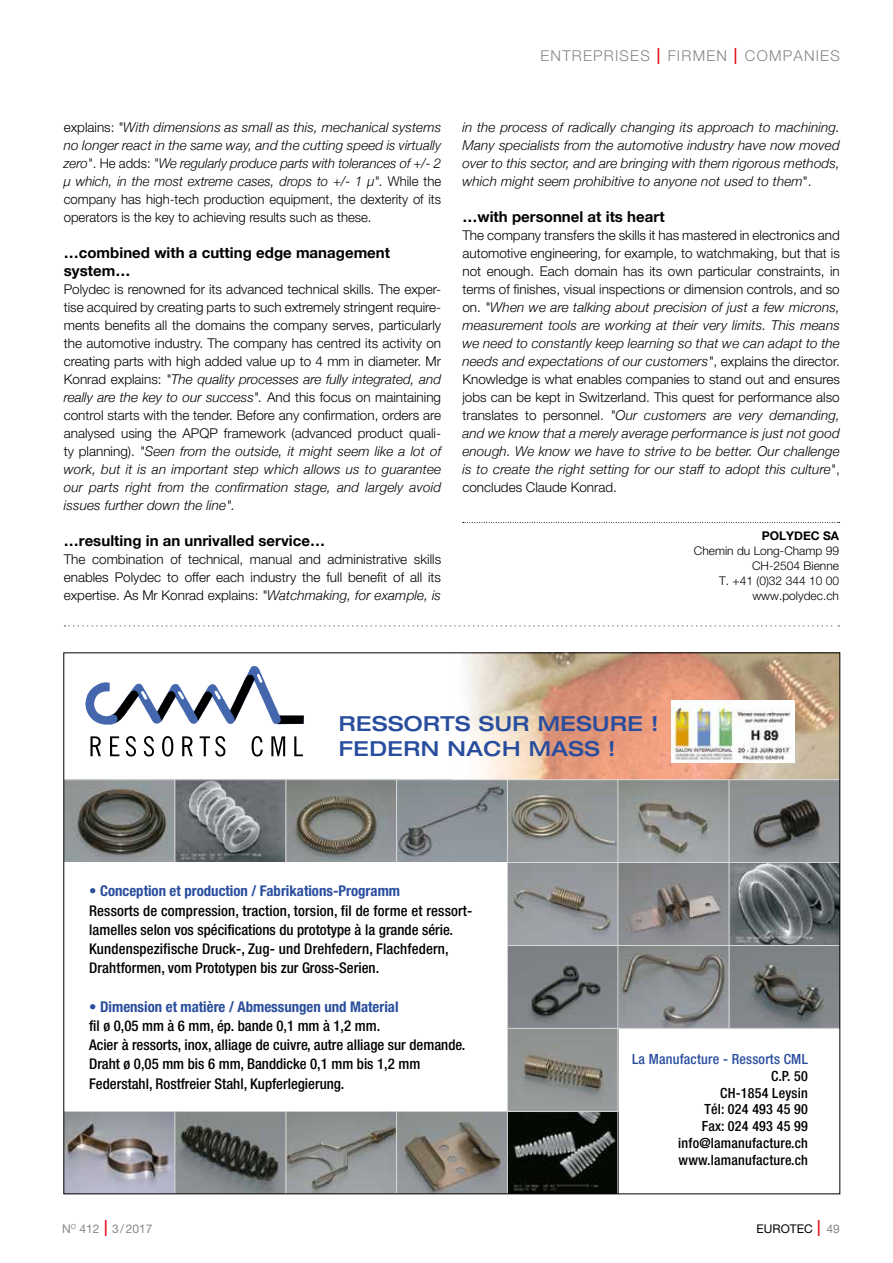
<style>
.page{position:relative;width:893px;height:1263px;background:#fff}
.page>*{position:absolute;margin:0;border:0;box-sizing:border-box;transform-origin:0 0}
.t1{font:500 expanded 20.7px/24.9px "Helvetica Neue";letter-spacing:.025em;color:#294d9d}
.t2{font:700 15px/18px "Helvetica Neue";color:#000}
.t3{font:300 15px "Helvetica Neue";letter-spacing:.08em;color:#878787}
.t4{font:500 condensed 14.85px/19.2px "Helvetica Neue";color:#000}
.t5{font:500 condensed 14.1px/16.8px "Helvetica Neue";letter-spacing:.015em;color:#000;text-align:right}
.t6{font:500 condensed 14.1px "Helvetica Neue";letter-spacing:.015em;color:#294d9d}
.t7{font:300 13.5px/18px "Helvetica Neue";color:#000;text-align:justify}
.t8{font:italic 300 13.5px/18px "Helvetica Neue";color:#000;text-align:justify}
.t9{font:300 12px/15px "Helvetica Neue";color:#000;text-align:right}
.t10{font:12px "Helvetica Neue";color:#878787}
.t11{font:12px "Helvetica Neue";color:#000}
.t12{font:700 12px "Helvetica Neue";color:#000}
.s1{font-stretch:condensed;font-size:22.5px;color:#e30613}
.s2{font-style:normal}
.s3{font-style:italic}
.s4{color:#294d9d}
.s5{font-weight:700;color:#294d9d}
.s6{font-weight:300;font-stretch:condensed;font-size:22.5px;color:#e30613}
.s7{color:#878787}
</style>
<div class="page">
<img style="left:85px;top:665px;width:219px;height:83px">
<svg style="left:112px;top:677px;width:167px;height:47px"></svg>
<svg style="left:90px;top:736px;width:11px;height:20px"></svg>
<svg style="left:110px;top:736px;width:9px;height:20px"></svg>
<svg style="left:126px;top:736px;width:10px;height:20px"></svg>
<svg style="left:144px;top:736px;width:10px;height:20px"></svg>
<svg style="left:162px;top:736px;width:11px;height:20px"></svg>
<svg style="left:182px;top:736px;width:11px;height:20px"></svg>
<svg style="left:200px;top:736px;width:25px;height:20px"></svg>
<svg style="left:252px;top:736px;width:11px;height:20px"></svg>
<svg style="left:271px;top:736px;width:14px;height:20px"></svg>
<svg style="left:294px;top:736px;width:9px;height:20px"></svg>
<img style="left:65px;top:780px;width:773px;height:82px">
<img style="left:65px;top:1112px;width:553px;height:80px">
<img style="left:508px;top:1029px;width:110px;height:82px">
<img style="left:508px;top:863px;width:330px;height:165px">
<img style="left:468px;top:654px;width:370px;height:125px">
<hr style="left:64px;top:862px;width:776px;height:1px;background:#dadada">
<hr style="left:64px;top:779px;width:776px;height:1px;background:#dadada">
<hr style="left:397px;top:945px;width:443px;height:1px;background:#dadada">
<hr style="left:64px;top:1028px;width:776px;height:1px;background:#dadada">
<hr style="left:64px;top:1111px;width:554px;height:1px;background:#dadada">
<hr style="left:729px;top:780px;width:1px;height:248px;background:#dadada">
<hr style="left:618px;top:780px;width:1px;height:414px;background:#dadada">
<hr style="left:507px;top:780px;width:1px;height:414px;background:#dadada">
<hr style="left:396px;top:780px;width:1px;height:413px;background:#dadada">
<hr style="left:286px;top:780px;width:1px;height:414px;background:#dadada">
<hr style="left:175px;top:780px;width:1px;height:414px;background:#dadada">
<div style="left:64px;top:863px;width:442px;height:248px;background:#fff"></div>
<svg style="left:463px;top:522px;width:377px;height:1px"></svg>
<svg style="left:65px;top:625px;width:774px;height:2px"></svg>
<img style="left:672px;top:700px;width:122px;height:62px">
<p class="t3" style="left:540px;top:46px;width:301px">ENTREPRISES <span class="s1">I</span> FIRMEN <span class="s1">I</span> COMPANIES</p>
<p class="t8" style="left:64px;top:117px;width:379px"><span class="s2">explains:</span> "With dimensions as small as this, mechanical systems no longer react in the same way, and the cutting speed is virtually zero"<span class="s2">. He adds:</span> "We regularly produce parts with tolerances of +/- 2 µ which, in the most extreme cases, drops to +/- 1 µ". <span class="s2">While the company has high-tech production equipment, the dexterity of its operators is the key to achieving results such as these.</span></p>
<p class="t2" style="left:64px;top:244px;width:328px">…combined with a cutting edge management system…</p>
<p class="t7" style="left:64px;top:280px;width:379px">Polydec is renowned for its advanced technical skills. The exper&shy;tise acquired by creating parts to such extremely stringent require&shy;ments benefits all the domains the company serves, particularly the automotive industry. The company has centred its activity on creating parts with high added value up to 4 mm in diameter. Mr Konrad explains: <span class="s3">"The quality processes are fully integrated, and really are the key to our success".</span> And this focus on maintaining control starts with the tender. Before any confirmation, orders are analysed using the APQP framework (advanced product quali&shy;ty planning). <span class="s3">"Seen from the outside, it might seem like a lot of work, but it is an important step which allows us to guarantee our parts right from the confirmation stage, and largely avoid issues further down the line".</span></p>
<p class="t2" style="left:64px;top:532px;width:263px">…resulting in an unrivalled service…</p>
<p class="t7" style="left:64px;top:550px;width:379px">The combination of technical, manual and administrative skills enables Polydec to offer each industry the full benefit of all its expertise. As Mr Konrad explains: <span class="s3">"Watchmaking, for example, is</span></p>
<p class="t8" style="left:462px;top:117px;width:379px">in the process of radically changing its approach to machining.<br>Many specialists from the automotive industry have now moved over to this sector, and are bringing with them rigorous methods, which might seem prohibitive to anyone not used to them<span class="s2">".</span></p>
<p class="t2" style="left:462px;top:208px;width:204px">…with personnel at its heart</p>
<p class="t7" style="left:462px;top:226px;width:379px">The company transfers the skills it has mastered in electronics and automotive engineering, for example, to watchmaking, but that is not enough. Each domain has its own particular constraints, in terms of finishes, visual inspections or dimension controls, and so on. <span class="s3">"When we are talking about precision of just a few microns, measurement tools are working at their very limits. This means we need to constantly keep learning so that we can adapt to the needs and expectations of our customers"</span>, explains the director.<br>Knowledge is what enables companies to stand out and ensures jobs can be kept in Switzerland. This quest for performance also translates to personnel. <span class="s3">"Our customers are very demanding, and we know that a merely average performance is just not good enough. We know we have to strive to be better. Our challenge is to create the right setting for our staff to adopt this culture"</span>, concludes Claude Konrad.</p>
<p class="t12" style="left:762px;top:526px;width:79px">POLYDEC SA</p>
<p class="t9" style="left:694px;top:543px;width:147px">Chemin du Long-Champ 99<br>CH-2504 Bienne<br>T. +41 (0)32 344 10 00 www.polydec.ch</p>
<h1 class="t1" style="left:339px;top:710px;width:321px">RESSORTS SUR MESURE !<br>FEDERN NACH MASS !</h1>
<p class="t4" style="left:89px;top:881px;width:385px"><span class="s4">•</span> <span class="s5">Conception et production / Fabrikations-Programm<br></span>Ressorts de compression, traction, torsion, fil de forme et ressort&shy;lamelles selon vos spécifications du prototype à la grande série.<br>Kundenspezifische Druck-, Zug- und Drehfedern, Flachfedern, Drahtformen, vom Prototypen bis zur Gross-Serien.</p>
<p class="t4" style="left:89px;top:997px;width:378px"><span class="s4">•</span> <span class="s5">Dimension et matière / Abmessungen und Material<br></span>fil ø 0,05 mm à 6 mm, ép. bande 0,1 mm à 1,2 mm.<br>Acier à ressorts, inox, alliage de cuivre, autre alliage sur demande.<br>Draht ø 0,05 mm bis 6 mm, Banddicke 0,1 mm bis 1,2 mm Federstahl, Rostfreier Stahl, Kupferlegierung.</p>
<p class="t6" style="left:632px;top:1050px;width:177px">La Manufacture - Ressorts CML</p>
<p class="t5" style="left:678px;top:1067px;width:131px">C.P. 50<br>CH-1854 Leysin<br>Tél: 024 493 45 90<br>Fax: 024 493 45 99 info@lamanufacture.ch www.lamanufacture.ch</p>
<p class="t10" style="left:62px;top:1221px;width:92px">N<sup>O</sup> 412 <span class="s6">I</span> 3/2017</p>
<p class="t11" style="left:756px;top:1221px;width:85px">EUROTEC <span class="s6">I</span> <span class="s7">49</span></p>
</div>
